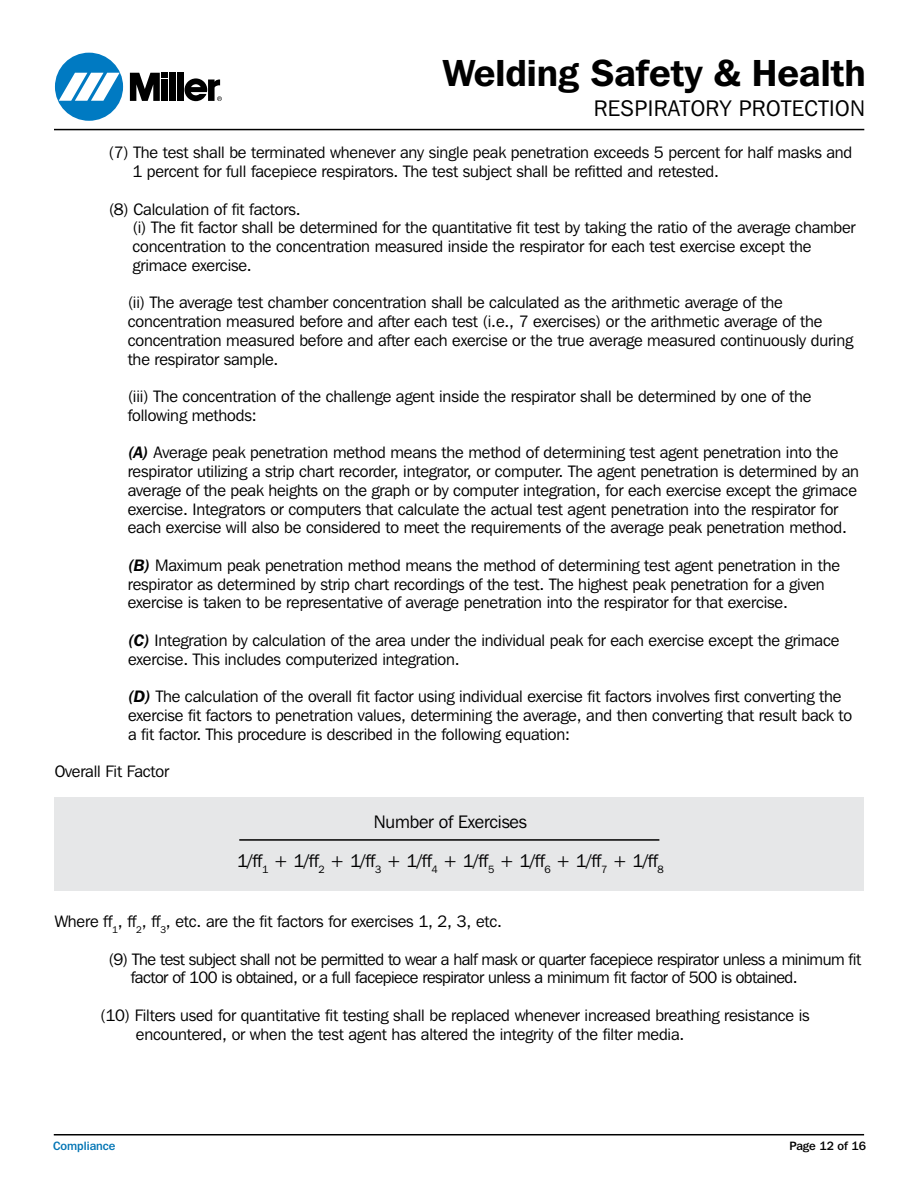
<style>
.page{position:relative;width:918px;height:1188px;background:#fff}
.page>*{position:absolute;margin:0;border:0;box-sizing:border-box;transform-origin:0 0}
.t1{font:600 37.5px "Franklin Gothic IT Cby BT";color:#000}
.t2{font:22.5px "Franklin Gothic IT Cby BT";letter-spacing:.02em;color:#000}
.t3{font:18px/39px "Franklin Gothic IT Cby BT";letter-spacing:-.01em;color:#000;text-align:center}
.t4{font:16.5px/18.8px "Franklin Gothic IT Cby BT";letter-spacing:-.01em;color:#000}
.t5{font:16.5px/18.8px "Franklin Gothic IT Cby BT";letter-spacing:-.03em;color:#000}
.t6{font:500 12px "Franklin Gothic IT Cby BT";color:#0074b4}
.t7{font:500 12px "Franklin Gothic IT Cby BT";color:#000}
.s1{font-weight:600;font-style:italic}
</style>
<div class="page">
<div style="left:55px;top:53px;width:68px;height:68px;background:#007ac2;border-radius:50%"></div>
<svg style="left:59px;top:73px;width:61px;height:28px"></svg>
<div style="left:169px;top:73px;width:7px;height:28px;background:#000"></div>
<div style="left:177px;top:73px;width:7px;height:28px;background:#000"></div>
<svg style="left:130px;top:73px;width:38px;height:28px"></svg>
<svg style="left:185px;top:78px;width:37px;height:23px"></svg>
<hr style="left:54px;top:129px;width:810px;height:1px;background:#000">
<hr style="left:54px;top:1134px;width:810px;height:2px;background:#000">
<div style="left:54px;top:797px;width:810px;height:93px;background:#e6e7e8"></div>
<hr style="left:239px;top:839px;width:420px;height:2px;background:#000">
<h1 class="t1" style="left:443px;top:50px;width:425px">Welding Safety &amp; Health</h1>
<h2 class="t2" style="left:594px;top:94px;width:273px">RESPIRATORY PROTECTION</h2>
<p class="t4" style="left:132px;top:143px;width:721px;text-indent:-24px">(7) The test shall be terminated whenever any single peak penetration exceeds 5 percent for half masks and<br>1 percent for full facepiece respirators. The test subject shall be refitted and retested.</p>
<p class="t4" style="left:133px;top:199px;width:725px;text-indent:-24px">(8) Calculation of fit factors.<br>(i) The fit factor shall be determined for the quantitative fit test by taking the ratio of the average chamber concentration to the concentration measured inside the respirator for each test exercise except the grimace exercise.</p>
<p class="t4" style="left:128px;top:293px;width:727px">(ii) The average test chamber concentration shall be calculated as the arithmetic average of the concentration measured before and after each test (i.e., 7 exercises) or the arithmetic average of the concentration measured before and after each exercise or the true average measured continuously during the respirator sample.</p>
<p class="t4" style="left:128px;top:387px;width:685px">(iii) The concentration of the challenge agent inside the respirator shall be determined by one of the following methods:</p>
<p class="t4" style="left:128px;top:443px;width:733px"><span class="s1">(A)</span> Average peak penetration method means the method of determining test agent penetration into the respirator utilizing a strip chart recorder, integrator, or computer. The agent penetration is determined by an average of the peak heights on the graph or by computer integration, for each exercise except the grimace exercise. Integrators or computers that calculate the actual test agent penetration into the respirator for each exercise will also be considered to meet the requirements of the average peak penetration method.</p>
<p class="t4" style="left:128px;top:555px;width:714px"><span class="s1">(B)</span> Maximum peak penetration method means the method of determining test agent penetration in the respirator as determined by strip chart recordings of the test. The highest peak penetration for a given exercise is taken to be representative of average penetration into the respirator for that exercise.</p>
<p class="t4" style="left:128px;top:630px;width:713px"><span class="s1">(C)</span> Integration by calculation of the area under the individual peak for each exercise except the grimace exercise. This includes computerized integration.</p>
<p class="t4" style="left:128px;top:687px;width:726px"><span class="s1">(D)</span> The calculation of the overall fit factor using individual exercise fit factors involves first converting the exercise fit factors to penetration values, determining the average, and then converting that result back to a fit factor. This procedure is described in the following equation:</p>
<p class="t4" style="left:55px;top:762px;width:116px">Overall Fit Factor</p>
<p class="t3" style="left:237px;top:801px;width:428px">Number of Exercises<br>1/ff<sub>1</sub> + 1/ff<sub>2</sub> + 1/ff<sub>3</sub> + 1/ff<sub>4</sub> + 1/ff<sub>5</sub> + 1/ff<sub>6</sub> + 1/ff<sub>7</sub> + 1/ff<sub>8</sub></p>
<p class="t4" style="left:55px;top:912px;width:449px">Where ff<sub>1</sub>, ff<sub>2</sub>, ff<sub>3</sub>, etc. are the fit factors for exercises 1, 2, 3, etc.</p>
<p class="t5" style="left:131px;top:949px;width:732px;text-indent:-22px">(9) The test subject shall not be permitted to wear a half mask or quarter facepiece respirator unless a minimum fit factor of 100 is obtained, or a full facepiece respirator unless a minimum fit factor of 500 is obtained.</p>
<p class="t4" style="left:136px;top:1006px;width:675px;text-indent:-36px">(10) Filters used for quantitative fit testing shall be replaced whenever increased breathing resistance is encountered, or when the test agent has altered the integrity of the filter media.</p>
<p class="t6" style="left:53px;top:1138px;width:64px">Compliance</p>
<p class="t7" style="left:790px;top:1138px;width:78px">Page 12 of 16</p>
</div>
